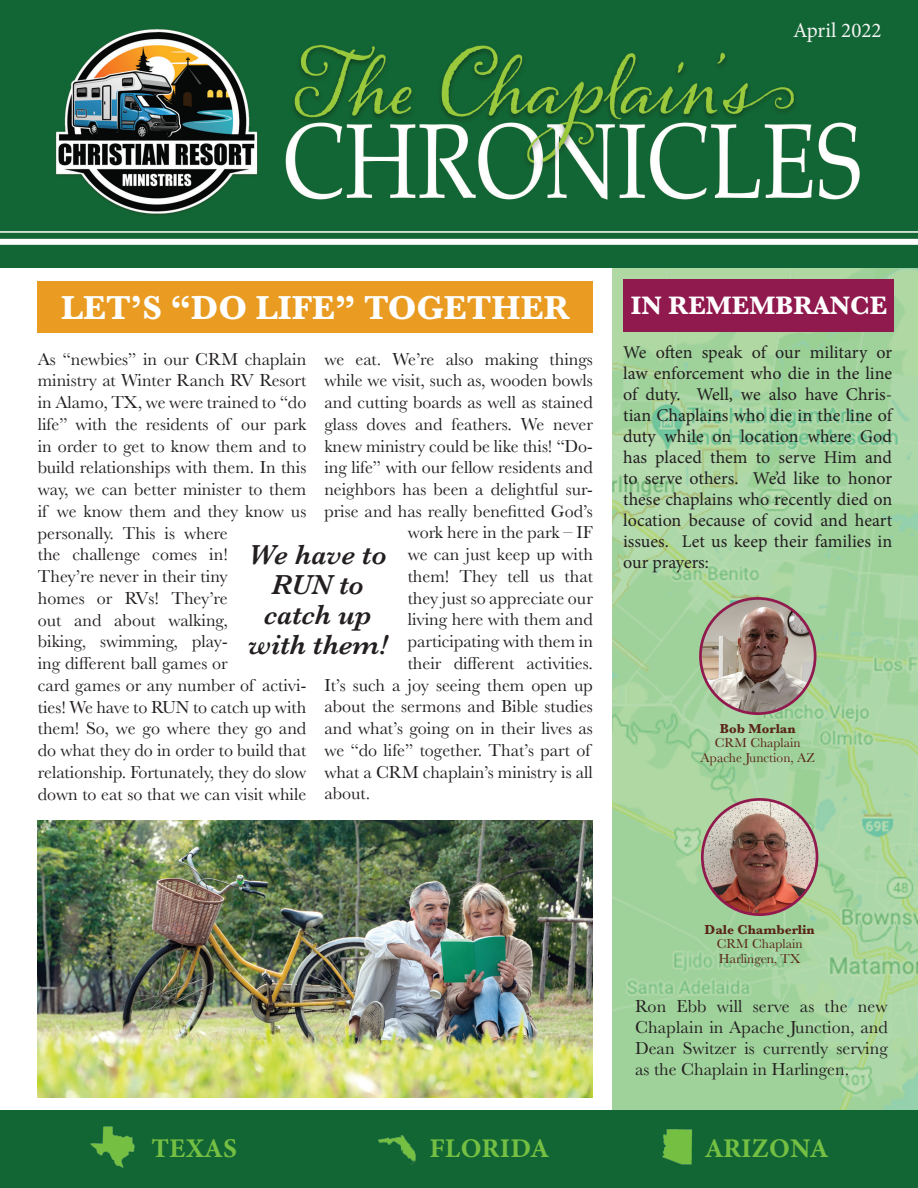
<style>
.page{position:relative;width:918px;height:1188px;background:#fff}
.page>*{position:absolute;margin:0;border:0;box-sizing:border-box;transform-origin:0 0}
.t1{font:700 34.5px "Baskerville";color:#fff}
.t2{font:italic 600 28.5px/30px "Baskerville";color:#231f20;text-align:center}
.t3{font:27px "Minion Variable Concept";letter-spacing:.015em;color:#75c043}
.t4{font:700 26.25px "Baskerville";color:#fff}
.t5{font:21px "Minion Pro";color:#f4f4f3}
.t6{font:18px/21.8px "Baskerville";color:#231f20;text-align:justify}
.t7{font:18px/21px "Minion Pro";color:#231f20;text-align:justify}
.t8{font:13.5px/14.9px "Baskerville";color:#592417;text-align:center}
.t9{font:700 13.5px "Baskerville";color:#592417}
</style>
<div class="page">
<img style="left:612px;top:268px;width:306px;height:842px">
<img style="left:0;top:0;width:918px;height:268px">
<hr style="left:0;top:231px;width:918px;height:2px;background:#fff">
<div style="left:0;top:1110px;width:918px;height:78px;background:#126634"></div>
<img style="left:90px;top:1126px;width:45px;height:42px">
<img style="left:378px;top:1135px;width:38px;height:30px">
<img style="left:662px;top:1129px;width:30px;height:36px">
<div style="left:0;top:239px;width:918px;height:6px;background:#fff"></div>
<img style="left:700px;top:598px;width:115px;height:116px;border-radius:57px">
<div style="left:699px;top:597px;width:118px;height:118px;border:3px solid #90194e;border-radius:50%"></div>
<img style="left:702px;top:799px;width:115px;height:116px;border-radius:57px">
<div style="left:701px;top:798px;width:117px;height:118px;border:3px solid #90194e;border-radius:50%"></div>
<div style="left:623px;top:279px;width:271px;height:53px;background:#90194e"></div>
<div style="left:37px;top:281px;width:556px;height:52px;background:#e99c21"></div>
<img style="left:38px;top:821px;width:554px;height:276px">
<p class="t5" style="left:793px;top:16px;width:90px">April 2022</p>
<h1 class="t1" style="left:61px;top:283px;width:510px">LET’S “DO LIFE” TOGETHER</h1>
<p class="t6" style="left:38px;top:348px;width:270px;text-align:left">As “newbies” in our CRM chaplain ministry at Winter Ranch RV Resort in Alamo, TX, we were trained to “do life” with the residents of our park in order to get to know them and to build relationships with them. In this way, we can better minister to them if we know them and they know us personally. This is where<br>the challenge comes in!<br>They’re never in their tiny<br>homes or RVs! They’re<br>out and about walking,<br>biking, swimming, play-<br>ing different ball games or<br>card games or any number of activi&shy;ties! We have to RUN to catch up with them! So, we go where they go and do what they do in order to build that relationship. Fortunately, they do slow down to eat so that we can visit while</p>
<p class="t6" style="left:324px;top:348px;width:270px">we eat. We’re also making things</p>
<p class="t6" style="left:324px;top:370px;width:270px">while we visit, such as, wooden bowls</p>
<p class="t6" style="left:324px;top:392px;width:270px">and cutting boards as well as stained</p>
<p class="t6" style="left:324px;top:413px;width:270px">glass doves and feathers. We never</p>
<p class="t6" style="left:324px;top:435px;width:270px">knew ministry could be like this! “Do-</p>
<p class="t6" style="left:324px;top:457px;width:270px">ing life” with our fellow residents and</p>
<p class="t6" style="left:324px;top:479px;width:270px">neighbors has been a delightful sur-</p>
<p class="t6" style="left:324px;top:500px;width:270px">prise and has really benefitted God’s</p>
<p class="t6" style="left:408px;top:522px;width:187px">work here in the park – IF</p>
<p class="t6" style="left:408px;top:544px;width:187px">we can just keep up with</p>
<p class="t6" style="left:408px;top:566px;width:187px">them! They tell us that</p>
<p class="t6" style="left:408px;top:587px;width:187px">they just so appreciate our</p>
<p class="t6" style="left:408px;top:609px;width:187px">living here with them and</p>
<p class="t6" style="left:408px;top:631px;width:187px">participating with them in</p>
<p class="t6" style="left:408px;top:653px;width:187px">their different activities.</p>
<p class="t6" style="left:324px;top:674px;width:270px">It’s such a joy seeing them open up</p>
<p class="t6" style="left:324px;top:696px;width:270px">about the sermons and Bible studies</p>
<p class="t6" style="left:324px;top:718px;width:270px">and what’s going on in their lives as</p>
<p class="t6" style="left:324px;top:740px;width:267px">we “do life” together. That’s part of</p>
<p class="t6" style="left:324px;top:761px;width:270px">what a CRM chaplain’s ministry is all</p>
<p class="t6" style="left:324px;top:783px;width:47px">about.</p>
<h2 class="t2" style="left:248px;top:540px;width:140px">We have to<br>RUN to catch up with them!</h2>
<h3 class="t4" style="left:631px;top:287px;width:258px">IN REMEMBRANCE</h3>
<p class="t7" style="left:623px;top:342px;width:271px">We often speak of our military or law enforcement who die in the line of duty. Well, we also have Chris&shy;tian Chaplains who die in the line of duty while on location where God has placed them to serve Him and to serve others. We’d like to honor these chaplains who recently died on location because of covid and heart issues. Let us keep their families in our prayers:</p>
<p class="t9" style="left:720px;top:719px;width:77px">Bob Morlan</p>
<p class="t8" style="left:701px;top:736px;width:116px">CRM Chaplain<br>Apache Junction, AZ</p>
<p class="t9" style="left:705px;top:920px;width:112px">Dale Chamberlin</p>
<p class="t8" style="left:717px;top:937px;width:87px;text-align:left">CRM Chaplain<br>Harlingen, TX</p>
<p class="t6" style="left:635px;top:996px;width:254px;line-height:21px">Ron Ebb will serve as the new Chaplain in Apache Junction, and Dean Switzer is currently serving as the Chaplain in Harlingen.</p>
<h3 class="t3" style="left:151px;top:1129px;width:87px">TEXAS</h3>
<h3 class="t3" style="left:429px;top:1129px;width:120px">FLORIDA</h3>
<h3 class="t3" style="left:706px;top:1130px;width:123px">ARIZONA</h3>
</div>
